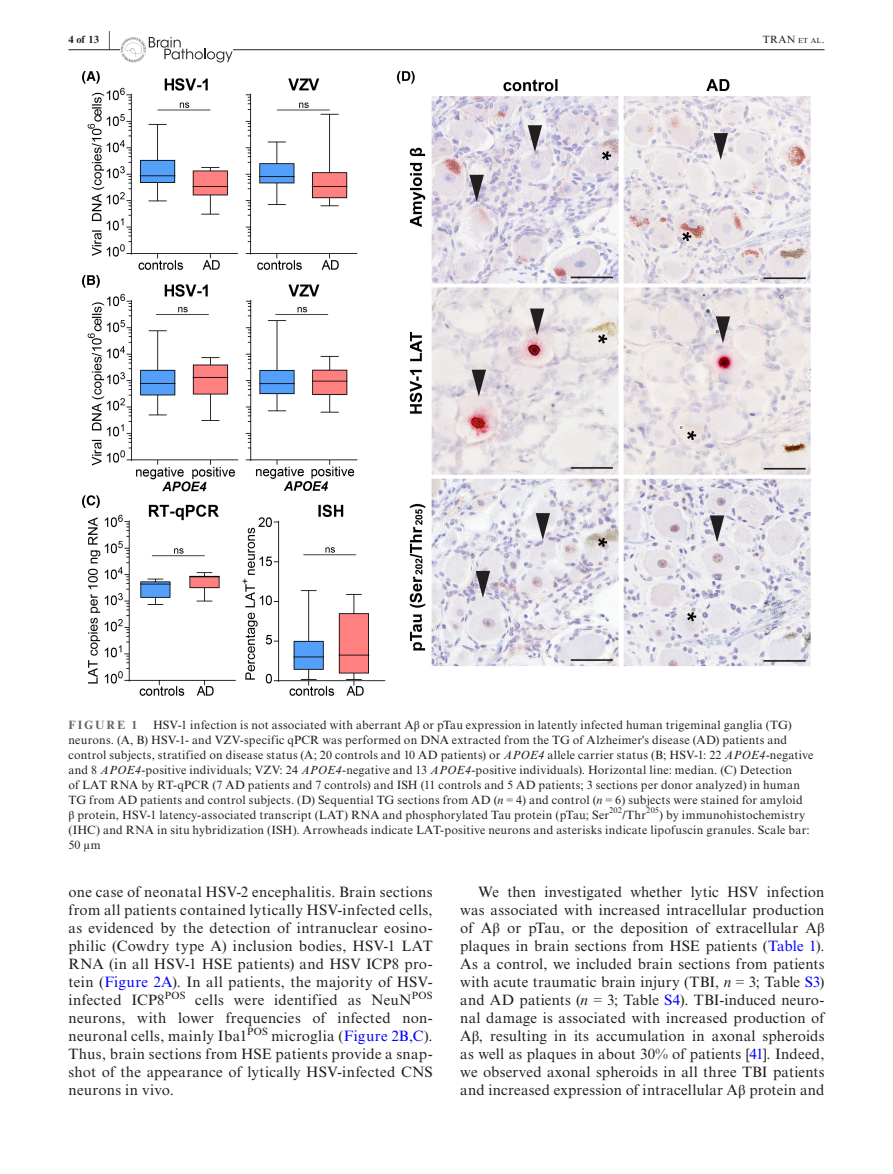
<style>
.page{position:relative;width:893px;height:1174px;background:#fff}
.page>*{position:absolute;margin:0;border:0;box-sizing:border-box;transform-origin:0 0}
.t1{font:15px/18px "Times New Roman MT Std";letter-spacing:.02em;color:#231f20;text-align:justify}
.t2{font:12px/15px "Times New Roman MT Std";letter-spacing:.02em;color:#231f20}
.t3{font:700 12px "Times New Roman MT Std";letter-spacing:.175em;color:#636366}
.t4{font:10.5px "Times New Roman MT Std";color:#231f20}
.t5{font:10.5px "Times New Roman MT Std";letter-spacing:.025em;color:#231f20}
.t6{font:700 10.5px "Times New Roman MT Std";color:#231f20}
.t7{font:8.4px "Times New Roman MT Std";letter-spacing:.02em;color:#231f20}
.s1{font-size:20.25px}
.s2{font-size:7.35px}
.s3{font-family:"STIX"}
.s4{font-style:italic}
.s5{font-family:"Times New Roman"}
.s6{color:#00f}
</style>
<div class="page">
<hr style="left:68px;top:49px;width:756px;height:1px;background:#231f20">
<svg style="left:121px;top:37px;width:112px;height:25px"></svg>
<img style="left:82px;top:71px;width:729px;height:625px">
<p class="t6" style="left:68px;top:33px;width:43px">4 of 13 <span class="s1">|</span></p>
<p class="t4" style="left:763px;top:33px;width:63px">TRAN <span class="s2">et al</span>.</p>
<p class="t2" style="left:68px;top:717px;width:746px;text-indent:85px">HSV-1 infection is not associated with aberrant A<span class="s3">β</span> or pTau expression in latently infected human trigeminal ganglia (TG) neurons. (A, B) HSV-1- and VZV-specific qPCR was performed on DNA extracted from the TG of Alzheimer's disease (AD) patients and control subjects, stratified on disease status (A; 20 controls and 10 AD patients) or <span class="s4">APOE4</span> allele carrier status (B; HSV-1: 22 <span class="s4">APOE4</span>-negative and 8 <span class="s4">APOE4</span>-positive individuals; VZV: 24 <span class="s4">APOE4</span>-negative and 13 <span class="s4">APOE4</span>-positive individuals). Horizontal line: median. (C) Detection<br>of LAT RNA by RT-qPCR (7 AD patients and 7 controls) and ISH (11 controls and 5 AD patients; 3 sections per donor analyzed) in human TG from AD patients and control subjects. (D) Sequential TG sections from AD (<span class="s4">n</span> <span class="s5">=</span> 4) and control (<span class="s4">n</span> <span class="s5">=</span> 6) subjects were stained for amyloid<br><span class="s3">β</span> protein, HSV-1 latency-associated transcript (LAT) RNA and phosphorylated Tau protein (pTau; Ser</p>
<p class="t3" style="left:68px;top:717px;width:71px">FIGURE 1</p>
<p class="t7" style="left:609px;top:805px;width:14px">202</p>
<p class="t2" style="left:622px;top:807px;width:25px">/Thr</p>
<p class="t7" style="left:646px;top:805px;width:14px">205</p>
<p class="t2" style="left:68px;top:807px;width:743px;text-indent:591px">) by immunohistochemistry (IHC) and RNA in situ hybridization (ISH). Arrowheads indicate LAT-positive neurons and asterisks indicate lipofuscin granules. Scale bar:<br>50 <span class="s5">µ</span>m</p>
<p class="t1" style="left:68px;top:883px;width:366px">one case of neonatal HSV-2 encephalitis. Brain sections from all patients contained lytically HSV-infected cells, as evidenced by the detection of intranuclear eosino&shy;philic (Cowdry type A) inclusion bodies, HSV-1 LAT RNA (in all HSV-1 HSE patients) and HSV ICP8 pro&shy;tein (<span class="s6">Figure 2A</span>). In all patients, the majority of HSV&shy;infected ICP8</p>
<p class="t5" style="left:165px;top:989px;width:22px">POS</p>
<p class="t1" style="left:195px;top:991px;width:218px">cells were identified as NeuN</p>
<p class="t5" style="left:412px;top:989px;width:22px">POS</p>
<p class="t1" style="left:68px;top:1009px;width:366px">neurons, with lower frequencies of infected non&shy;neuronal cells, mainly Iba1</p>
<p class="t5" style="left:247px;top:1025px;width:22px">POS</p>
<p class="t1" style="left:68px;top:1027px;width:366px;text-indent:203px">microglia (<span class="s6">Figure 2B,C</span>).<br>Thus, brain sections from HSE patients provide a snap&shy;shot of the appearance of lytically HSV-infected CNS neurons in vivo.</p>
<p class="t1" style="left:460px;top:883px;width:366px;text-indent:18px">We then investigated whether lytic HSV infection was associated with increased intracellular production of A<span class="s3">β</span> or pTau, or the deposition of extracellular A<span class="s3">β </span>plaques in brain sections from HSE patients (<span class="s6">Table 1</span>).<br>As a control, we included brain sections from patients with acute traumatic brain injury (TBI, <span class="s4">n</span> <span class="s5">=</span> 3; Table <span class="s6">S3</span>) and AD patients (<span class="s4">n</span> <span class="s5">=</span> 3; Table <span class="s6">S4</span>). TBI-induced neuro&shy;nal damage is associated with increased production of A<span class="s3">β</span>, resulting in its accumulation in axonal spheroids as well as plaques in about 30% of patients [<span class="s6">41</span>]. Indeed, we observed axonal spheroids in all three TBI patients and increased expression of intracellular A<span class="s3">β</span> protein and</p>
</div>
